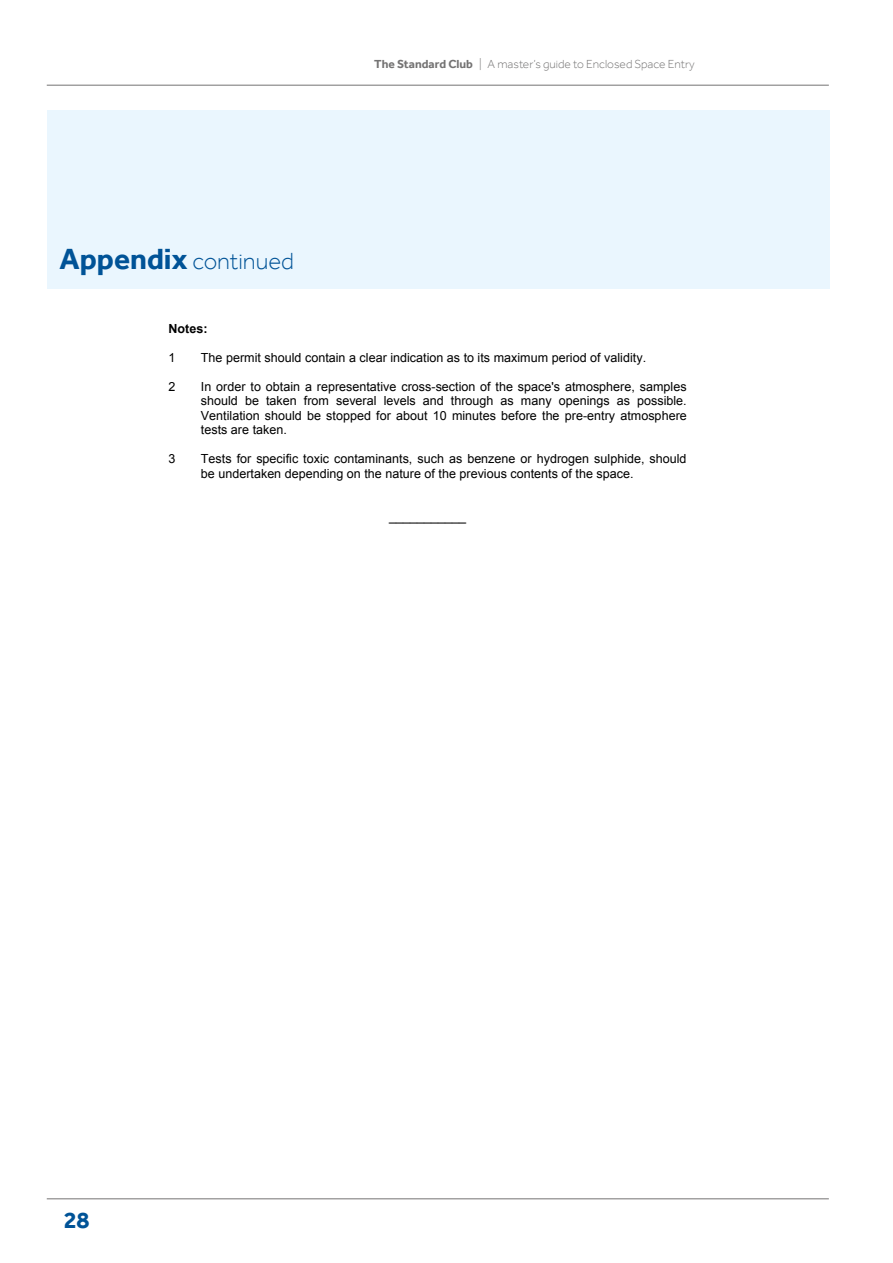
<style>
.page{position:relative;width:893px;height:1263px;background:#fff}
.page>*{position:absolute;margin:0;border:0;box-sizing:border-box;transform-origin:0 0}
.t1{font:300 24px "Effra";color:#005397}
.t2{font:700 24px "Effra";color:#005397}
.t3{font:12.6px/14.4px "Arial";color:#000;text-align:justify}
.t4{font:700 12.6px "Arial";color:#000}
.t5{font:300 12px "Effra";color:#747373}
.s1{font-weight:700;font-size:30px}
.s2{font-weight:700}
</style>
<div class="page">
<hr style="left:47px;top:1198px;width:782px;height:1px;background:#747373">
<div style="left:47px;top:111px;width:782px;height:178px;background:#eaf6fe"></div>
<hr style="left:47px;top:85px;width:782px;height:1px;background:#747373">
<h1 class="t1" style="left:60px;top:248px;width:236px"><span class="s1">Appendix</span> continued</h1>
<p class="t5" style="left:374px;top:57px;width:322px"><span class="s2">The Standard Club</span> | A master’s guide to Enclosed Space Entry</p>
<p class="t4" style="left:168px;top:320px;width:41px">Notes:</p>
<p class="t3" style="left:168px;top:350px;width:8px">1</p>
<p class="t3" style="left:201px;top:350px;width:447px">The permit should contain a clear indication as to its maximum period of validity.</p>
<p class="t3" style="left:168px;top:379px;width:8px">2</p>
<p class="t3" style="left:201px;top:379px;width:487px">In order to obtain a representative cross-section of the space's atmosphere, samples should be taken from several levels and through as many openings as possible.<br>Ventilation should be stopped for about 10 minutes before the pre-entry atmosphere tests are taken.</p>
<p class="t3" style="left:168px;top:452px;width:8px">3</p>
<p class="t3" style="left:201px;top:452px;width:487px">Tests for specific toxic contaminants, such as benzene or hydrogen sulphide, should be undertaken depending on the nature of the previous contents of the space.</p>
<h1 class="t2" style="left:64px;top:1205px;width:27px">28</h1>
<p class="t3" style="left:389px;top:510px;width:78px">___________</p>
</div>
